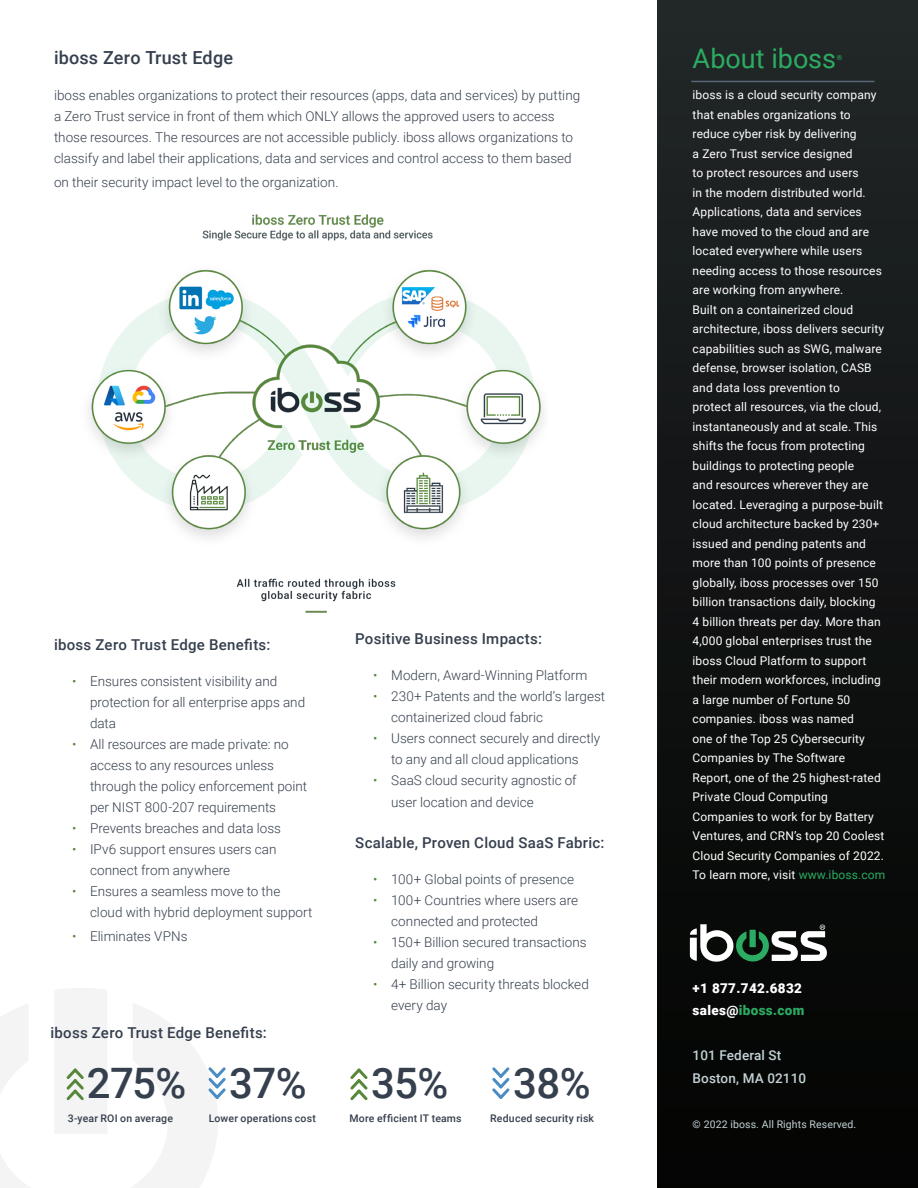
<style>
.page{position:relative;width:918px;height:1188px;background:#fff}
.page>*{position:absolute;margin:0;border:0;box-sizing:border-box;transform-origin:0 0}
.Body{font:500 42px "Roboto";letter-spacing:-.02em;color:#353f4d}
.t1{font:27px "Roboto";color:#2cab62}
.H3_-_Subhead{font:500 18px "Roboto";letter-spacing:.01em;color:#353f4d}
.H3_-_Subhead-2{font:500 15px "Roboto";letter-spacing:.02em;color:#353f4d}
.H3_-_Subhead-3{font:300 13.5px/21px "Roboto";color:#353f4d}
.t2{font:900 13.5px/22.5px "Roboto";letter-spacing:.025em;color:#fff}
.t3{font:500 13.5px/22.5px "Roboto";letter-spacing:.01em;color:#c2d1d4}
.t4{font:12px/19.5px "Roboto";letter-spacing:.01em;color:#fff}
.Body-2{font:500 10.5px "Roboto";letter-spacing:.02em;color:#353f4d}
.t5{font:10.5px "Roboto";letter-spacing:.01em;color:#c2d1d4}
.t6{font:7.05px "Roboto";color:#2cab62}
.s1{color:#58873c}
.s2{color:#2cab62}
</style>
<div class="page">
<div style="left:658px;top:0;width:260px;height:1188px;background:linear-gradient(to bottom,#212627,#020201)"></div>
<svg style="left:0;top:988px;width:218px;height:200px"></svg>
<hr style="left:691px;top:81px;width:183px;height:1px;background:#59677a">
<svg style="left:690px;top:924px;width:137px;height:38px"></svg>
<svg style="left:64px;top:1066px;width:23px;height:37px"></svg>
<svg style="left:350px;top:1068px;width:18px;height:32px"></svg>
<svg style="left:206px;top:1065px;width:20px;height:37px"></svg>
<svg style="left:492px;top:1067px;width:18px;height:32px"></svg>
<img style="left:88px;top:214px;width:456px;height:399px">
<p class="H3_-_Subhead" style="left:54px;top:45px;width:181px">iboss Zero Trust Edge</p>
<p class="H3_-_Subhead-3" style="left:54px;top:85px;width:528px">iboss enables organizations to protect their resources (apps, data and services) by putting a Zero Trust service in front of them which ONLY allows the approved users to access those resources. The resources are not accessible publicly. iboss allows organizations to classify and label their applications, data and services and control access to them based</p>
<p class="H3_-_Subhead-3" style="left:54px;top:172px;width:286px">on their security impact level to the organization.</p>
<p class="H3_-_Subhead-2" style="left:54px;top:634px;width:218px">iboss Zero Trust Edge Benefits:</p>
<p class="H3_-_Subhead-3" style="left:90px;top:670px;width:217px;text-indent:-18px"><span class="s1">•</span> Ensures consistent visibility and protection for all enterprise apps and data</p>
<p class="H3_-_Subhead-3" style="left:90px;top:733px;width:219px;text-indent:-18px"><span class="s1">•</span> All resources are made private: no access to any resources unless through the policy enforcement point per NIST 800-207 requirements</p>
<p class="H3_-_Subhead-3" style="left:72px;top:817px;width:211px"><span class="s1">•</span> Prevents breaches and data loss</p>
<p class="H3_-_Subhead-3" style="left:90px;top:838px;width:188px;text-indent:-18px"><span class="s1">•</span> IPv6 support ensures users can connect from anywhere</p>
<p class="H3_-_Subhead-3" style="left:90px;top:880px;width:224px;text-indent:-18px"><span class="s1">•</span> Ensures a seamless move to the cloud with hybrid deployment support</p>
<p class="H3_-_Subhead-3" style="left:72px;top:925px;width:117px"><span class="s1">•</span> Eliminates VPNs</p>
<p class="H3_-_Subhead-2" style="left:50px;top:1023px;width:218px">iboss Zero Trust Edge Benefits:</p>
<p class="H3_-_Subhead-2" style="left:355px;top:628px;width:188px">Positive Business Impacts:</p>
<p class="H3_-_Subhead-3" style="left:373px;top:664px;width:216px"><span class="s1">•</span> Modern, Award-Winning Platform</p>
<p class="H3_-_Subhead-3" style="left:391px;top:685px;width:215px;text-indent:-18px"><span class="s1">•</span> 230+ Patents and the world’s largest containerized cloud fabric</p>
<p class="H3_-_Subhead-3" style="left:373px;top:727px;width:228px;text-align:center"><span class="s1">•</span> Users connect securely and directly to any and all cloud applications</p>
<p class="H3_-_Subhead-3" style="left:391px;top:768px;width:187px;line-height:22.5px;text-indent:-18px"><span class="s1">•</span> SaaS cloud security agnostic of user location and device</p>
<p class="H3_-_Subhead-2" style="left:355px;top:832px;width:251px">Scalable, Proven Cloud SaaS Fabric:</p>
<p class="H3_-_Subhead-3" style="left:373px;top:868px;width:202px"><span class="s1">•</span> 100+ Global points of presence</p>
<p class="H3_-_Subhead-3" style="left:391px;top:889px;width:188px;text-indent:-18px"><span class="s1">•</span> 100+ Countries where users are connected and protected</p>
<p class="H3_-_Subhead-3" style="left:391px;top:931px;width:197px;text-indent:-18px"><span class="s1">•</span> 150+ Billion secured transactions daily and growing</p>
<p class="H3_-_Subhead-3" style="left:391px;top:973px;width:199px;text-indent:-18px"><span class="s1">•</span> 4+ Billion security threats blocked every day</p>
<p class="Body" style="left:87px;top:1053px;width:221px">275% 37%</p>
<p class="Body" style="left:371px;top:1053px;width:79px">35%</p>
<p class="Body" style="left:513px;top:1053px;width:79px">38%</p>
<p class="Body-2" style="left:68px;top:1111px;width:107px">3-year ROI on average</p>
<p class="Body-2" style="left:209px;top:1111px;width:109px">Lower operations cost</p>
<p class="Body-2" style="left:350px;top:1111px;width:114px">More efficient IT teams</p>
<p class="Body-2" style="left:490px;top:1111px;width:105px">Reduced security risk</p>
<h2 class="t1" style="left:693px;top:40px;width:145px">About iboss</h2>
<p class="t6" style="left:837px;top:52px;width:7px">®</p>
<p class="t4" style="left:693px;top:85px;width:194px">iboss is a cloud security company that enables organizations to reduce cyber risk by delivering<br>a Zero Trust service designed<br>to protect resources and users<br>in the modern distributed world.<br>Applications, data and services have moved to the cloud and are located everywhere while users needing access to those resources are working from anywhere.<br>Built on a containerized cloud architecture, iboss delivers security capabilities such as SWG, malware defense, browser isolation, CASB and data loss prevention to<br>protect all resources, via the cloud, instantaneously and at scale. This shifts the focus from protecting buildings to protecting people<br>and resources wherever they are located. Leveraging a purpose-built cloud architecture backed by 230+ issued and pending patents and more than 100 points of presence globally, iboss processes over 150 billion transactions daily, blocking<br>4 billion threats per day. More than<br>4,000 global enterprises trust the iboss Cloud Platform to support their modern workforces, including a large number of Fortune 50 companies. iboss was named<br>one of the Top 25 Cybersecurity<br>Companies by The Software<br>Report, one of the 25 highest-rated<br>Private Cloud Computing<br>Companies to work for by Battery<br>Ventures, and CRN’s top 20 Coolest<br>Cloud Security Companies of 2022.<br>To learn more, visit <span class="s2">www.iboss.com</span></p>
<p class="t2" style="left:693px;top:976px;width:113px">+1 877.742.6832 sales@<span class="s2">iboss.com</span></p>
<p class="t3" style="left:693px;top:1044px;width:115px">101 Federal St<br>Boston, MA 02110</p>
<p class="t5" style="left:693px;top:1117px;width:165px">© 2022 iboss. All Rights Reserved.</p>
</div>
